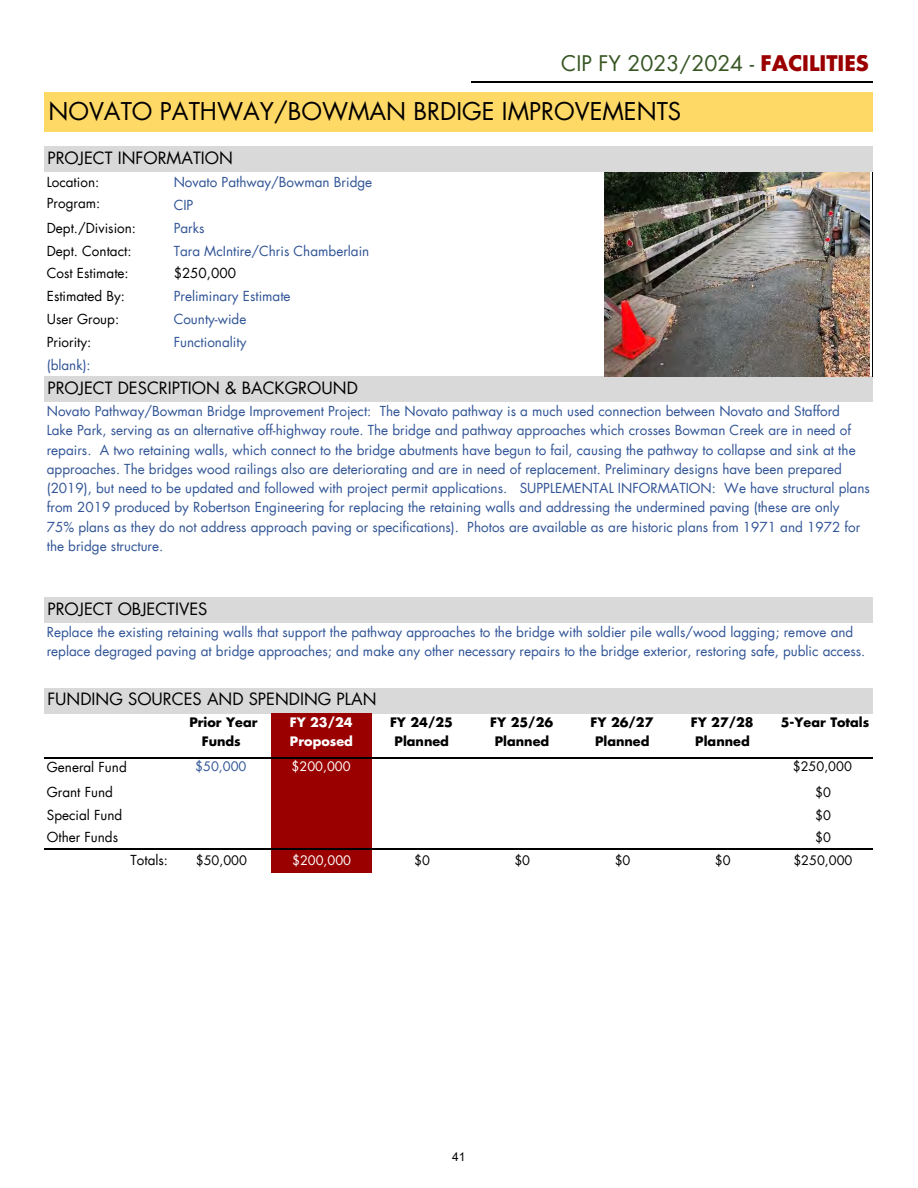
<style>
.page{position:relative;width:918px;height:1188px;background:#fff}
.page>*{position:absolute;margin:0;border:0;box-sizing:border-box;transform-origin:0 0}
.t1{font:24px "Futura";color:#000}
.t2{font:21px "Futura";color:#375623}
.t3{font:16.5px "Futura";color:#000}
.t4{font:13.5px/19.2px "Futura";color:#305496}
.t5{font:13.5px/22.8px "Futura";color:#000}
.t6{font:700 12.75px/18.8px "Futura";color:#000;text-align:center}
.t7{font:12.75px "Futura";color:#000}
.t8{font:12.75px "Futura";color:#fff}
.t9{font:700 12.75px/18.8px "Futura";color:#fff}
.t10{font:12.75px "Futura";color:#305496}
.t11{font:12px "Arial";color:#000}
.s1{font-weight:700;color:#9a0000}
</style>
<div class="page">
<div style="left:45px;top:93px;width:828px;height:39px;background:#ffd965"></div>
<div style="left:45px;top:147px;width:828px;height:25px;background:#d9d9d9"></div>
<div style="left:45px;top:377px;width:828px;height:25px;background:#d9d9d9"></div>
<div style="left:45px;top:598px;width:828px;height:25px;background:#d9d9d9"></div>
<div style="left:45px;top:688px;width:828px;height:25px;background:#d9d9d9"></div>
<div style="left:271px;top:713px;width:101px;height:45px;background:#9a0000"></div>
<div style="left:271px;top:758px;width:101px;height:23px;background:#9a0000"></div>
<div style="left:271px;top:780px;width:101px;height:24px;background:#9a0000"></div>
<div style="left:271px;top:803px;width:101px;height:23px;background:#9a0000"></div>
<div style="left:271px;top:826px;width:101px;height:23px;background:#9a0000"></div>
<div style="left:271px;top:849px;width:101px;height:23px;background:#9a0000"></div>
<hr style="left:873px;top:172px;width:1px;height:205px;background:#000">
<hr style="left:472px;top:81px;width:401px;height:2px;background:#000">
<hr style="left:44px;top:757px;width:829px;height:1px;background:#000">
<hr style="left:44px;top:848px;width:829px;height:2px;background:#000">
<img style="left:604px;top:172px;width:266px;height:205px">
<h2 class="t2" style="left:561px;top:55px;width:309px">CIP FY 2023/2024 - <span class="s1">FACILITIES</span></h2>
<h1 class="t1" style="left:48px;top:102px;width:634px">NOVATO PATHWAY/BOWMAN BRDIGE IMPROVEMENTS</h1>
<p class="t3" style="left:47px;top:152px;width:187px">PROJECT INFORMATION</p>
<p class="t4" style="left:174px;top:172px;width:200px;line-height:22.8px">Novato Pathway/Bowman Bridge<br>CIP<br>Parks<br>Tara McIntire/Chris Chamberlain</p>
<p class="t5" style="left:174px;top:263px;width:64px">$250,000</p>
<p class="t4" style="left:174px;top:286px;width:118px;line-height:22.8px">Preliminary Estimate<br>County-wide<br>Functionality</p>
<p class="t3" style="left:47px;top:381px;width:312px">PROJECT DESCRIPTION &amp; BACKGROUND</p>
<p class="t4" style="left:47px;top:402px;width:825px">Novato Pathway/Bowman Bridge Improvement Project: The Novato pathway is a much used connection between Novato and Stafford<br>Lake Park, serving as an alternative off-highway route. The bridge and pathway approaches which crosses Bowman Creek are in need of repairs. A two retaining walls, which connect to the bridge abutments have begun to fail, causing the pathway to collapse and sink at the approaches. The bridges wood railings also are deteriorating and are in need of replacement. Preliminary designs have been prepared (2019), but need to be updated and followed with project permit applications. SUPPLEMENTAL INFORMATION: We have structural plans from 2019 produced by Robertson Engineering for replacing the retaining walls and addressing the undermined paving (these are only 75% plans as they do not address approach paving or specifications). Photos are available as are historic plans from 1971 and 1972 for the bridge structure.</p>
<p class="t5" style="left:47px;top:173px;width:55px;line-height:21px">Location:<br>Program:</p>
<p class="t5" style="left:47px;top:217px;width:91px">Dept./Division:<br>Dept. Contact:<br>Cost Estimate:<br>Estimated By:<br>User Group:<br>Priority:</p>
<p class="t4" style="left:47px;top:356px;width:46px">(blank):</p>
<p class="t3" style="left:47px;top:602px;width:162px">PROJECT OBJECTIVES</p>
<p class="t4" style="left:47px;top:624px;width:820px">Replace the existing retaining walls that support the pathway approaches to the bridge with soldier pile walls/wood lagging; remove and replace degraged paving at bridge approaches; and make any other necessary repairs to the bridge exterior, restoring safe, public access.</p>
<p class="t3" style="left:47px;top:693px;width:331px">FUNDING SOURCES AND SPENDING PLAN</p>
<p class="t6" style="left:189px;top:714px;width:70px">Prior Year<br>Funds</p>
<p class="t9" style="left:290px;top:714px;width:65px">FY 23/24<br>Proposed</p>
<p class="t6" style="left:390px;top:714px;width:64px">FY 24/25<br>Planned</p>
<p class="t6" style="left:490px;top:714px;width:64px">FY 25/26<br>Planned</p>
<p class="t6" style="left:591px;top:714px;width:64px">FY 26/27<br>Planned</p>
<p class="t6" style="left:691px;top:714px;width:64px">FY 27/28<br>Planned</p>
<p class="t6" style="left:781px;top:714px;width:90px">5-Year Totals</p>
<p class="t5" style="left:47px;top:757px;width:82px">General Fund</p>
<p class="t10" style="left:195px;top:762px;width:53px">$50,000</p>
<p class="t8" style="left:292px;top:762px;width:61px">$200,000</p>
<p class="t7" style="left:793px;top:762px;width:61px">$250,000</p>
<p class="t5" style="left:47px;top:781px;width:68px">Grant Fund</p>
<p class="t7" style="left:815px;top:787px;width:17px">$0</p>
<p class="t5" style="left:47px;top:804px;width:77px">Special Fund</p>
<p class="t7" style="left:815px;top:810px;width:17px">$0</p>
<p class="t5" style="left:47px;top:827px;width:73px">Other Funds</p>
<p class="t7" style="left:815px;top:833px;width:17px">$0</p>
<p class="t5" style="left:130px;top:850px;width:39px">Totals:</p>
<p class="t7" style="left:196px;top:856px;width:53px">$50,000</p>
<p class="t8" style="left:292px;top:856px;width:61px">$200,000</p>
<p class="t7" style="left:414px;top:856px;width:17px">$0</p>
<p class="t7" style="left:514px;top:856px;width:17px">$0</p>
<p class="t7" style="left:615px;top:856px;width:17px">$0</p>
<p class="t7" style="left:715px;top:856px;width:17px">$0</p>
<p class="t7" style="left:793px;top:856px;width:61px">$250,000</p>
<p class="t11" style="left:452px;top:1148px;width:15px">41</p>
</div>
